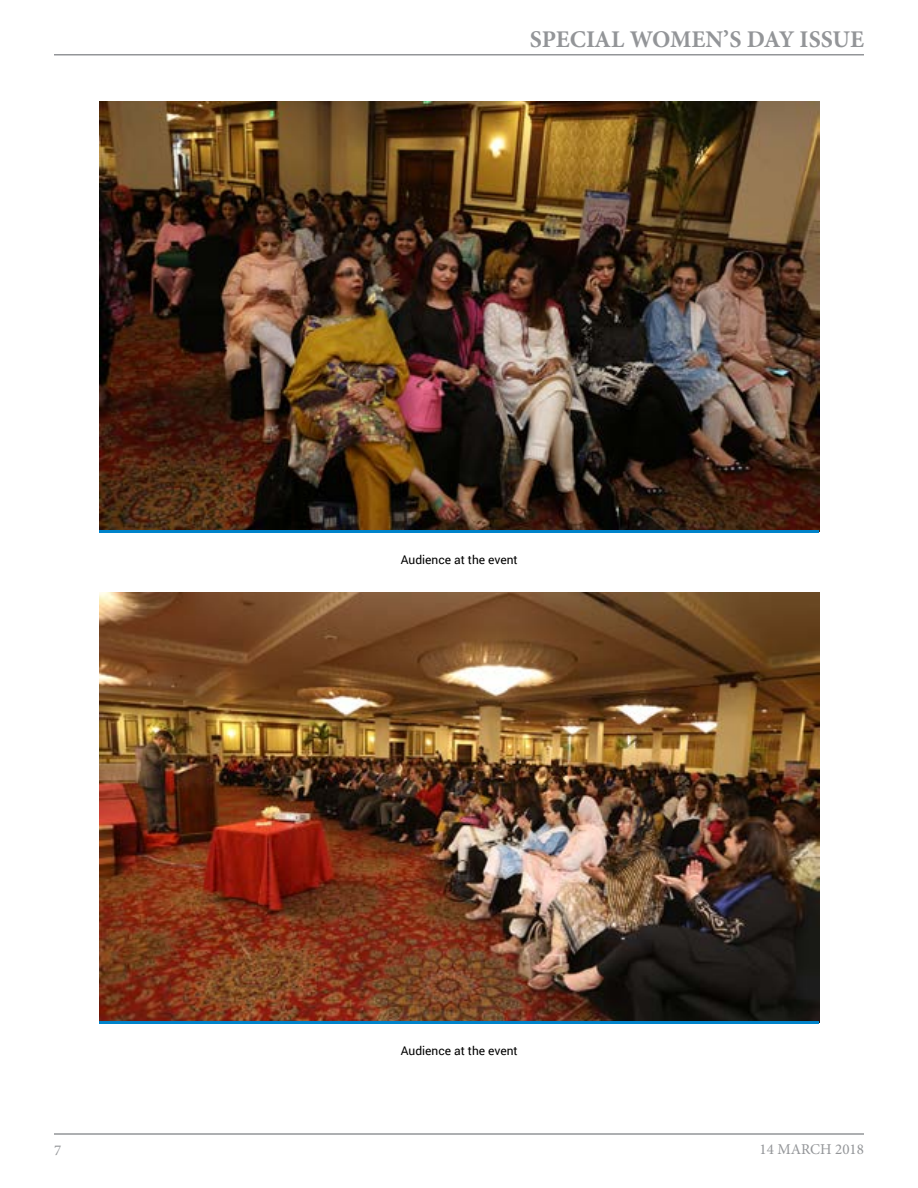
<style>
.page{position:relative;width:918px;height:1188px;background:#fff}
.page>*{position:absolute;margin:0;border:0;box-sizing:border-box;transform-origin:0 0}
.t1{font:700 24px "Minion Pro";letter-spacing:-.005em;color:#939598}
.t2{font:15px "Minion Pro";color:#939598}
.t3{font:12px "Roboto";color:#000}
</style>
<div class="page">
<hr style="left:54px;top:1133px;width:810px;height:2px;background:#939598">
<hr style="left:54px;top:54px;width:810px;height:2px;background:#939598">
<img style="left:99px;top:101px;width:720px;height:429px">
<img style="left:99px;top:593px;width:720px;height:428px">
<hr style="left:99px;top:530px;width:720px;height:3px;background:#0083ca">
<hr style="left:99px;top:1021px;width:720px;height:3px;background:#0083ca">
<h1 class="t1" style="left:530px;top:23px;width:336px">SPECIAL WOMEN’S DAY ISSUE</h1>
<p class="t3" style="left:401px;top:551px;width:118px">Audience at the event</p>
<p class="t3" style="left:401px;top:1043px;width:118px">Audience at the event</p>
<p class="t2" style="left:54px;top:1140px;width:9px">7</p>
<p class="t2" style="left:760px;top:1139px;width:106px">14 MARCH 2018</p>
</div>
